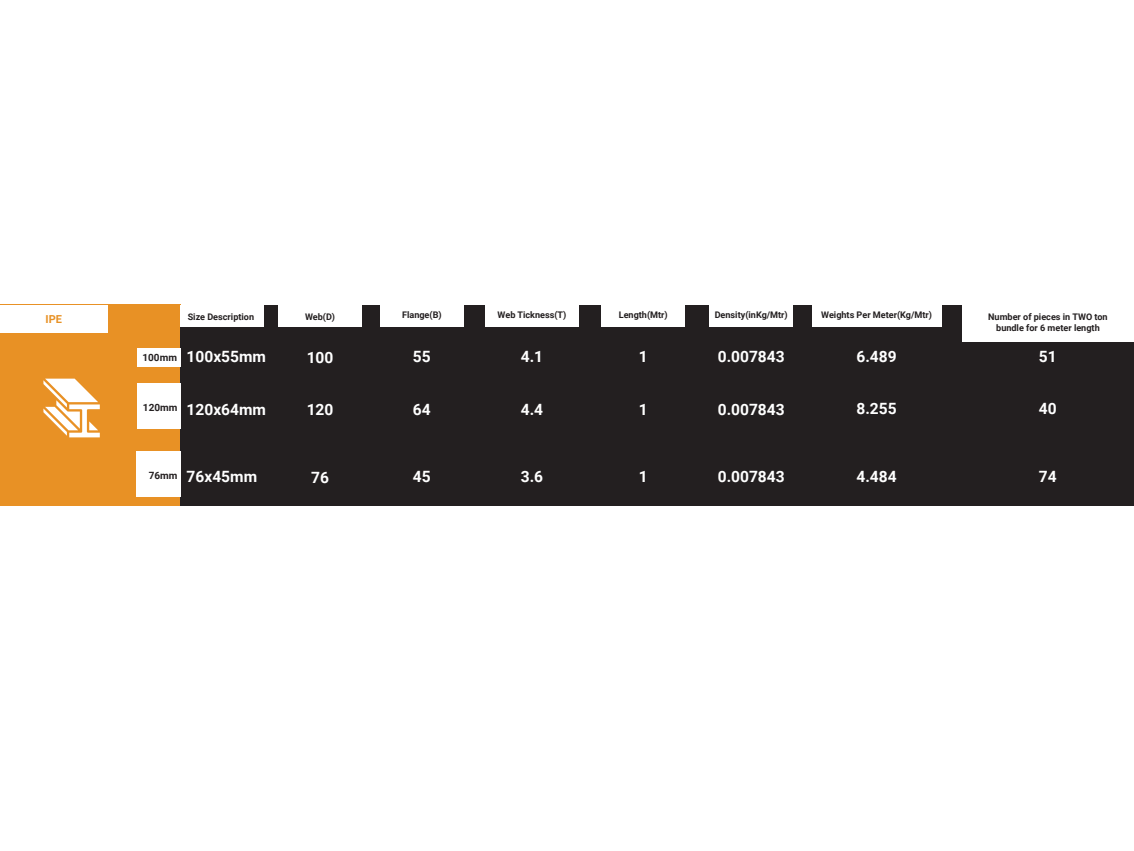
<style>
.page{position:relative;width:1134px;height:851px;background:#fff}
.page>*{position:absolute;margin:0;border:0;box-sizing:border-box;transform-origin:0 0}
.t1{font:700 15.54px "Roboto";color:#fff}
.t2{font:700 10.98px "Roboto";color:#e89226}
.t3{font:700 10px "Roboto";color:#231f20}
.t4{font:700 9.08px/10.9px "Roboto";color:#231f20;text-align:center}
</style>
<div class="page">
<div style="left:0;top:305px;width:180px;height:200px;background:#e89125"></div>
<div style="left:180px;top:305px;width:954px;height:200px;background:#231f20"></div>
<div style="left:0;top:305px;width:108px;height:27px;background:#fff"></div>
<div style="left:180px;top:305px;width:84px;height:21px;background:#fff"></div>
<div style="left:278px;top:305px;width:84px;height:21px;background:#fff"></div>
<div style="left:380px;top:305px;width:83px;height:21px;background:#fff"></div>
<div style="left:485px;top:305px;width:94px;height:21px;background:#fff"></div>
<div style="left:602px;top:305px;width:83px;height:21px;background:#fff"></div>
<div style="left:710px;top:305px;width:83px;height:21px;background:#fff"></div>
<div style="left:812px;top:305px;width:129px;height:21px;background:#fff"></div>
<div style="left:137px;top:348px;width:43px;height:19px;background:#fff"></div>
<div style="left:137px;top:383px;width:43px;height:46px;background:#fff"></div>
<div style="left:136px;top:451px;width:44px;height:46px;background:#fff"></div>
<svg style="left:43px;top:378px;width:57px;height:59px"></svg>
<div style="left:962px;top:305px;width:172px;height:37px;background:#fff"></div>
<p class="t2" style="left:46px;top:312px;width:18px">IPE</p>
<p class="t4" style="left:305px;top:311px;width:32px">Web(D)</p>
<p class="t4" style="left:402px;top:310px;width:41px">Flange(B)</p>
<p class="t4" style="left:498px;top:310px;width:70px">Web Tickness(T)</p>
<p class="t4" style="left:619px;top:310px;width:51px">Length(Mtr)</p>
<p class="t4" style="left:715px;top:310px;width:75px">Density(inKg/Mtr)</p>
<p class="t4" style="left:821px;top:310px;width:112px">Weights Per Meter(Kg/Mtr)</p>
<h1 class="t1" style="left:187px;top:348px;width:81px">100x55mm</h1>
<h1 class="t1" style="left:307px;top:348px;width:28px">100</h1>
<h1 class="t1" style="left:413px;top:348px;width:19px">55</h1>
<h1 class="t1" style="left:521px;top:348px;width:24px">4.1</h1>
<h1 class="t1" style="left:639px;top:347px;width:10px">1</h1>
<h1 class="t1" style="left:718px;top:347px;width:68px">0.007843</h1>
<p class="t4" style="left:188px;top:311px;width:68px">Size Description</p>
<p class="t4" style="left:988px;top:312px;width:121px">Number of pieces in TWO ton bundle for 6 meter length</p>
<h1 class="t1" style="left:856px;top:347px;width:42px">6.489</h1>
<h1 class="t1" style="left:1039px;top:347px;width:19px">51</h1>
<p class="t3" style="left:142px;top:351px;width:36px">100mm</p>
<p class="t3" style="left:143px;top:401px;width:36px">120mm</p>
<h1 class="t1" style="left:187px;top:400px;width:81px">120x64mm</h1>
<h1 class="t1" style="left:307px;top:401px;width:28px">120</h1>
<h1 class="t1" style="left:413px;top:400px;width:19px">64</h1>
<h1 class="t1" style="left:521px;top:400px;width:24px">4.4</h1>
<h1 class="t1" style="left:639px;top:400px;width:10px">1</h1>
<h1 class="t1" style="left:718px;top:400px;width:68px">0.007843</h1>
<h1 class="t1" style="left:856px;top:400px;width:42px">8.255</h1>
<p class="t3" style="left:149px;top:469px;width:30px">76mm</p>
<h1 class="t1" style="left:187px;top:468px;width:72px">76x45mm</h1>
<h1 class="t1" style="left:311px;top:468px;width:19px">76</h1>
<h1 class="t1" style="left:413px;top:468px;width:19px">45</h1>
<h1 class="t1" style="left:521px;top:468px;width:24px">3.6</h1>
<h1 class="t1" style="left:639px;top:467px;width:10px">1</h1>
<h1 class="t1" style="left:718px;top:467px;width:68px">0.007843</h1>
<h1 class="t1" style="left:856px;top:467px;width:42px">4.484</h1>
<h1 class="t1" style="left:1039px;top:400px;width:19px">40</h1>
<h1 class="t1" style="left:1039px;top:467px;width:19px">74</h1>
</div>
